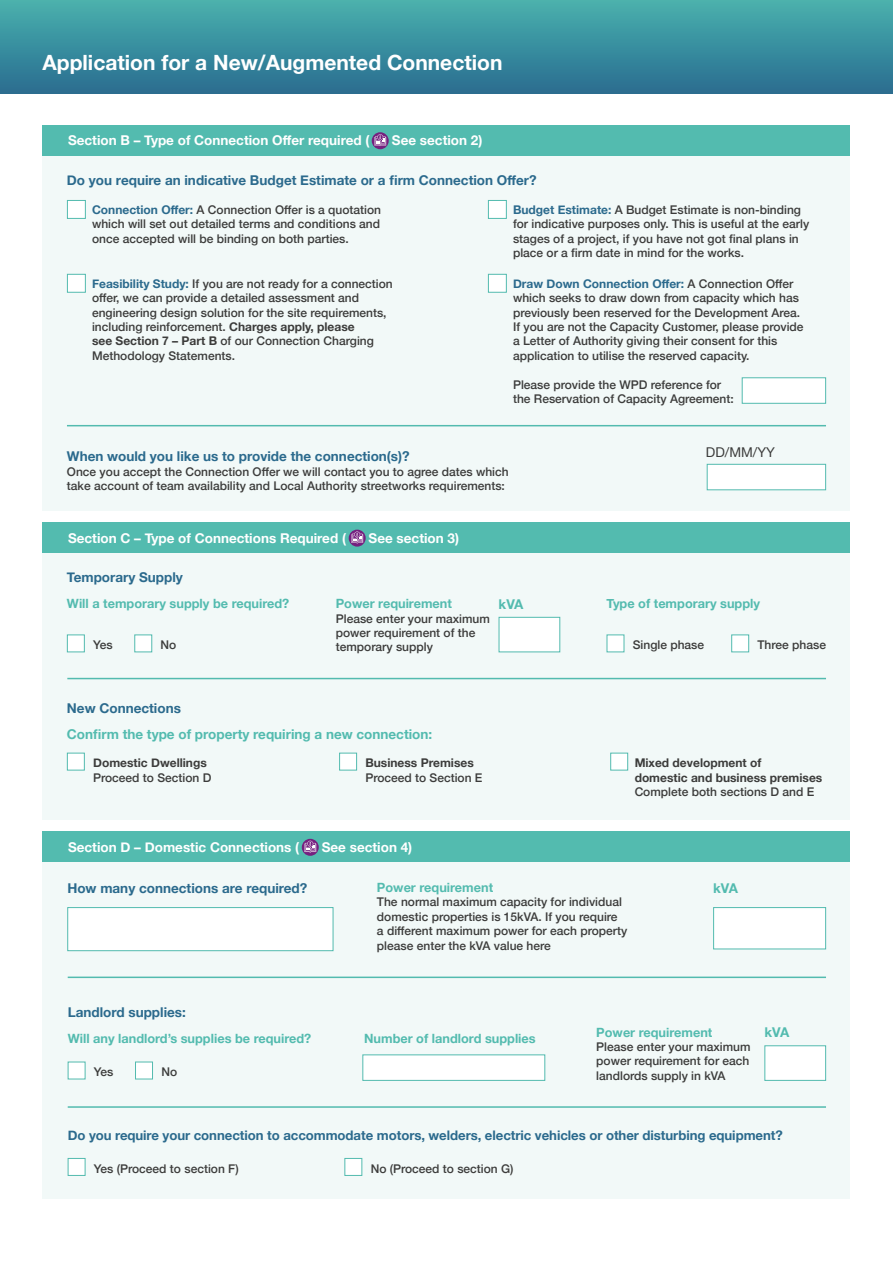
<style>
.page{position:relative;width:893px;height:1263px;background:#fff}
.page>*{position:absolute;margin:0;border:0;box-sizing:border-box;transform-origin:0 0}
.t1{font:700 21px "Helvetica Neue";color:#fff}
.t2{font:700 13.5px "Helvetica Neue";color:#2b6a8d}
.t3{font:700 13.5px "Helvetica Neue";color:#fff}
.t4{font:700 13.5px "Helvetica Neue";color:#53bbaf}
.t5{font:13.5px "Helvetica Neue";color:#3c3c3b}
.t6{font:700 13.2px "Helvetica Neue";letter-spacing:-.005em;color:#2b6a8d}
.t7{font:700 12.75px "Helvetica Neue";color:#53bbaf}
.t8{font:500 12px/14.4px "Helvetica Neue";color:#3c3c3b}
.t9{font:700 12px/14.4px "Helvetica Neue";color:#3c3c3b}
.s1{font-weight:700;color:#2b6a8d}
.s2{font-weight:700}
</style>
<div class="page">
<div style="left:0;top:0;width:893px;height:94px;background:linear-gradient(to bottom,#49b1ad,#2a6d90)"></div>
<div style="left:43px;top:140px;width:807px;height:370px;background:#f2f9f8"></div>
<div style="left:43px;top:125px;width:807px;height:31px;background:#53bbaf"></div>
<svg style="left:372px;top:132px;width:17px;height:17px"></svg>
<svg style="left:374px;top:134px;width:12px;height:12px"></svg>
<div style="left:67px;top:200px;width:19px;height:19px;background:#fff;border:1px solid #53bbaf"></div>
<div style="left:67px;top:274px;width:19px;height:19px;background:#fff;border:1px solid #53bbaf"></div>
<div style="left:488px;top:200px;width:19px;height:19px;background:#fff;border:1px solid #53bbaf"></div>
<div style="left:488px;top:274px;width:19px;height:19px;background:#fff;border:1px solid #53bbaf"></div>
<div style="left:742px;top:377px;width:84px;height:27px;background:#fff;border:1px solid #53bbaf"></div>
<hr style="left:67px;top:425px;width:759px;height:1px;background:#53bbaf">
<div style="left:707px;top:464px;width:119px;height:26px;background:#fff;border:1px solid #53bbaf"></div>
<div style="left:43px;top:537px;width:807px;height:282px;background:#f2f9f8"></div>
<div style="left:43px;top:522px;width:807px;height:31px;background:#53bbaf"></div>
<svg style="left:349px;top:530px;width:17px;height:17px"></svg>
<svg style="left:351px;top:531px;width:12px;height:12px"></svg>
<div style="left:67px;top:634px;width:18px;height:18px;background:#fff;border:1px solid #53bbaf"></div>
<div style="left:134px;top:634px;width:18px;height:18px;background:#fff;border:1px solid #53bbaf"></div>
<div style="left:607px;top:634px;width:17px;height:18px;background:#fff"></div>
<div style="left:731px;top:634px;width:18px;height:18px;background:#fff;border:1px solid #53bbaf"></div>
<div style="left:499px;top:617px;width:61px;height:35px;background:#fff;border:1px solid #53bbaf"></div>
<hr style="left:67px;top:678px;width:759px;height:1px;background:#53bbaf">
<div style="left:67px;top:753px;width:18px;height:17px;background:#fff;border:1px solid #53bbaf"></div>
<div style="left:339px;top:753px;width:18px;height:17px;background:#fff;border:1px solid #53bbaf"></div>
<div style="left:610px;top:753px;width:18px;height:17px;background:#fff;border:1px solid #53bbaf"></div>
<div style="left:43px;top:847px;width:807px;height:352px;background:#f2f9f8"></div>
<div style="left:43px;top:831px;width:807px;height:31px;background:#53bbaf"></div>
<svg style="left:302px;top:839px;width:17px;height:17px"></svg>
<svg style="left:304px;top:841px;width:12px;height:12px"></svg>
<hr style="left:68px;top:976px;width:758px;height:2px;background:#53bbaf">
<hr style="left:68px;top:1106px;width:758px;height:2px;background:#53bbaf">
<div style="left:67px;top:907px;width:266px;height:44px;background:#fff;border:1px solid #53bbaf"></div>
<div style="left:713px;top:907px;width:113px;height:42px;background:#fff;border:1px solid #53bbaf"></div>
<div style="left:68px;top:1158px;width:17px;height:18px;background:#fff;border:1px solid #53bbaf"></div>
<div style="left:344px;top:1158px;width:18px;height:18px;background:#fff;border:1px solid #53bbaf"></div>
<div style="left:68px;top:1061px;width:17px;height:18px;background:#fff"></div>
<div style="left:135px;top:1061px;width:18px;height:18px;background:#fff;border:1px solid #53bbaf"></div>
<div style="left:362px;top:1054px;width:183px;height:27px;background:#fff;border:1px solid #53bbaf"></div>
<div style="left:764px;top:1045px;width:62px;height:36px;background:#fff;border:1px solid #53bbaf"></div>
<h1 class="t1" style="left:43px;top:46px;width:461px">Application for a New/Augmented Connection</h1>
<p class="t3" style="left:68px;top:130px;width:303px">Section B – Type of Connection Offer required (</p>
<p class="t3" style="left:392px;top:130px;width:92px">See section 2)</p>
<p class="t2" style="left:67px;top:170px;width:471px">Do you require an indicative Budget Estimate or a firm Connection Offer?</p>
<p class="t8" style="left:92px;top:201px;width:291px;text-align:justify"><span class="s1">Connection Offer:</span> A Connection Offer is a quotation which will set out detailed terms and conditions and once accepted will be binding on both parties.</p>
<p class="t8" style="left:92px;top:275px;width:302px"><span class="s1">Feasibility Study:</span> If you are not ready for a connection offer, we can provide a detailed assessment and engineering design solution for the site requirements, including reinforcement. <span class="s2">Charges apply, please<br>see Section 7 – Part B</span> of our Connection Charging Methodology Statements.</p>
<p class="t8" style="left:513px;top:201px;width:298px"><span class="s1">Budget Estimate:</span> A Budget Estimate is non-binding for indicative purposes only. This is useful at the early stages of a project, if you have not got final plans in place or a firm date in mind for the works.</p>
<p class="t8" style="left:513px;top:275px;width:292px"><span class="s1">Draw Down Connection Offer:</span> A Connection Offer which seeks to draw down from capacity which has previously been reserved for the Development Area.<br>If you are not the Capacity Customer, please provide a Letter of Authority giving their consent for this application to utilise the reserved capacity.</p>
<p class="t8" style="left:513px;top:376px;width:222px">Please provide the WPD reference for the Reservation of Capacity Agreement:</p>
<p class="t2" style="left:67px;top:446px;width:344px">When would you like us to provide the connection(s)?</p>
<p class="t8" style="left:67px;top:463px;width:443px">Once you accept the Connection Offer we will contact you to agree dates which take account of team availability and Local Authority streetworks requirements:</p>
<p class="t3" style="left:68px;top:527px;width:280px">Section C – Type of Connections Required (</p>
<p class="t3" style="left:369px;top:527px;width:92px">See section 3)</p>
<p class="t2" style="left:67px;top:567px;width:117px">Temporary Supply</p>
<p class="t7" style="left:67px;top:593px;width:224px">Will a temporary supply be required?</p>
<p class="t8" style="left:93px;top:637px;width:21px">Yes</p>
<p class="t8" style="left:161px;top:637px;width:17px">No</p>
<p class="t7" style="left:336px;top:593px;width:118px">Power requirement</p>
<p class="t8" style="left:336px;top:610px;width:156px">Please enter your maximum power requirement of the temporary supply</p>
<p class="t4" style="left:499px;top:593px;width:26px">kVA</p>
<p class="t2" style="left:67px;top:697px;width:115px">New Connections</p>
<p class="t4" style="left:67px;top:724px;width:367px">Confirm the type of property requiring a new connection:</p>
<p class="t9" style="left:93px;top:756px;width:115px">Domestic Dwellings</p>
<p class="t8" style="left:93px;top:769px;width:120px">Proceed to Section D</p>
<p class="t9" style="left:365px;top:756px;width:110px">Business Premises</p>
<p class="t8" style="left:365px;top:769px;width:119px">Proceed to Section E</p>
<p class="t5" style="left:706px;top:443px;width:71px">DD/MM/YY</p>
<p class="t7" style="left:607px;top:593px;width:155px">Type of temporary supply</p>
<p class="t8" style="left:633px;top:637px;width:73px">Single phase</p>
<p class="t8" style="left:757px;top:637px;width:70px">Three phase</p>
<p class="t9" style="left:635px;top:756px;width:189px">Mixed development of<br>domestic and business premises</p>
<p class="t8" style="left:635px;top:784px;width:181px">Complete both sections D and E</p>
<p class="t3" style="left:68px;top:836px;width:233px">Section D – Domestic Connections (</p>
<p class="t3" style="left:322px;top:836px;width:92px">See section 4)</p>
<p class="t2" style="left:67px;top:877px;width:242px">How many connections are required?</p>
<p class="t7" style="left:377px;top:877px;width:118px">Power requirement</p>
<p class="t8" style="left:377px;top:894px;width:252px">The normal maximum capacity for individual domestic properties is 15kVA. If you require<br>a different maximum power for each property please enter the kVA value here</p>
<p class="t4" style="left:713px;top:877px;width:26px">kVA</p>
<p class="t2" style="left:68px;top:1001px;width:120px">Landlord supplies:</p>
<p class="t7" style="left:68px;top:1028px;width:245px">Will any landlord’s supplies be required?</p>
<p class="t8" style="left:94px;top:1064px;width:21px">Yes</p>
<p class="t8" style="left:161px;top:1064px;width:17px">No</p>
<p class="t7" style="left:364px;top:1028px;width:173px">Number of landlord supplies</p>
<p class="t7" style="left:596px;top:1022px;width:118px">Power requirement</p>
<p class="t8" style="left:596px;top:1038px;width:156px;text-align:justify">Please enter your maximum power requirement for each landlords supply in kVA</p>
<p class="t4" style="left:764px;top:1022px;width:26px">kVA</p>
<p class="t6" style="left:68px;top:1125px;width:716px">Do you require your connection to accommodate motors, welders, electric vehicles or other disturbing equipment?</p>
<p class="t8" style="left:94px;top:1160px;width:146px">Yes (Proceed to section F)</p>
<p class="t8" style="left:371px;top:1160px;width:144px">No (Proceed to section G)</p>
</div>
